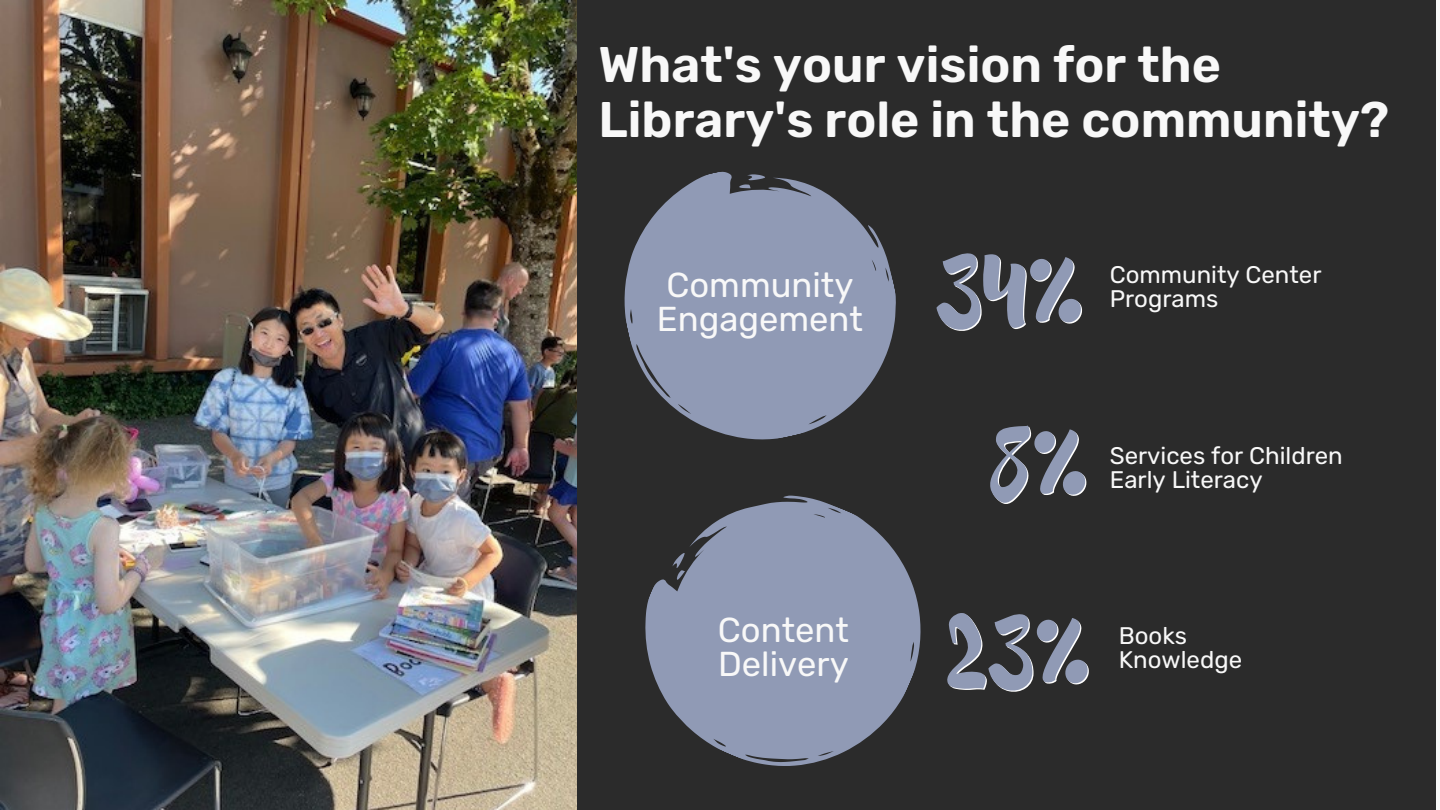
<style>
.page{position:relative;width:1440px;height:810px;background:#fff}
.page>*{position:absolute;margin:0;border:0;box-sizing:border-box;transform-origin:0 0}
.t1{font:90.7px "Brusher";color:#fff}
.t2{font:600 50px/54.8px "Rubik";color:#f8f8f8}
.t3{font:34.6px/34.5px "Rubik";color:#f8f8f8}
.t4{font:24px/24px "Rubik";color:#f8f8f8}
</style>
<div class="page">
<div style="left:577px;top:0;width:858px;height:810px;background:#2b2b2b"></div>
<img style="left:0;top:0;width:577px;height:810px">
<svg style="left:624px;top:171px;width:272px;height:269px;fill:#909ab5"></svg>
<svg style="left:739px;top:172px;width:26px;height:19px"></svg>
<svg style="left:645px;top:495px;width:276px;height:271px;fill:#909ab5"></svg>
<svg style="left:672px;top:551px;width:13px;height:30px"></svg>
<h2 class="t2" style="left:598px;top:38px;width:792px">What's your vision for the<br>Library's role in the community?</h2>
<h3 class="t3" style="left:657px;top:268px;width:208px">Community<br>Engagement</h3>
<h3 class="t3" style="left:718px;top:613px;width:133px">Content<br>Delivery</h3>
<h1 class="t1" style="left:935px;top:233px;width:153px">34%</h1>
<p class="t4" style="left:1110px;top:262px;width:213px">Community Center<br>Programs</p>
<h1 class="t1" style="left:991px;top:405px;width:101px">8%</h1>
<p class="t4" style="left:1110px;top:443px;width:235px">Services for Children</p>
<p class="t4" style="left:1110px;top:467px;width:154px">Early Literacy</p>
<h1 class="t1" style="left:944px;top:594px;width:151px">23%</h1>
<p class="t4" style="left:1119px;top:624px;width:125px">Books<br>Knowledge</p>
</div>
